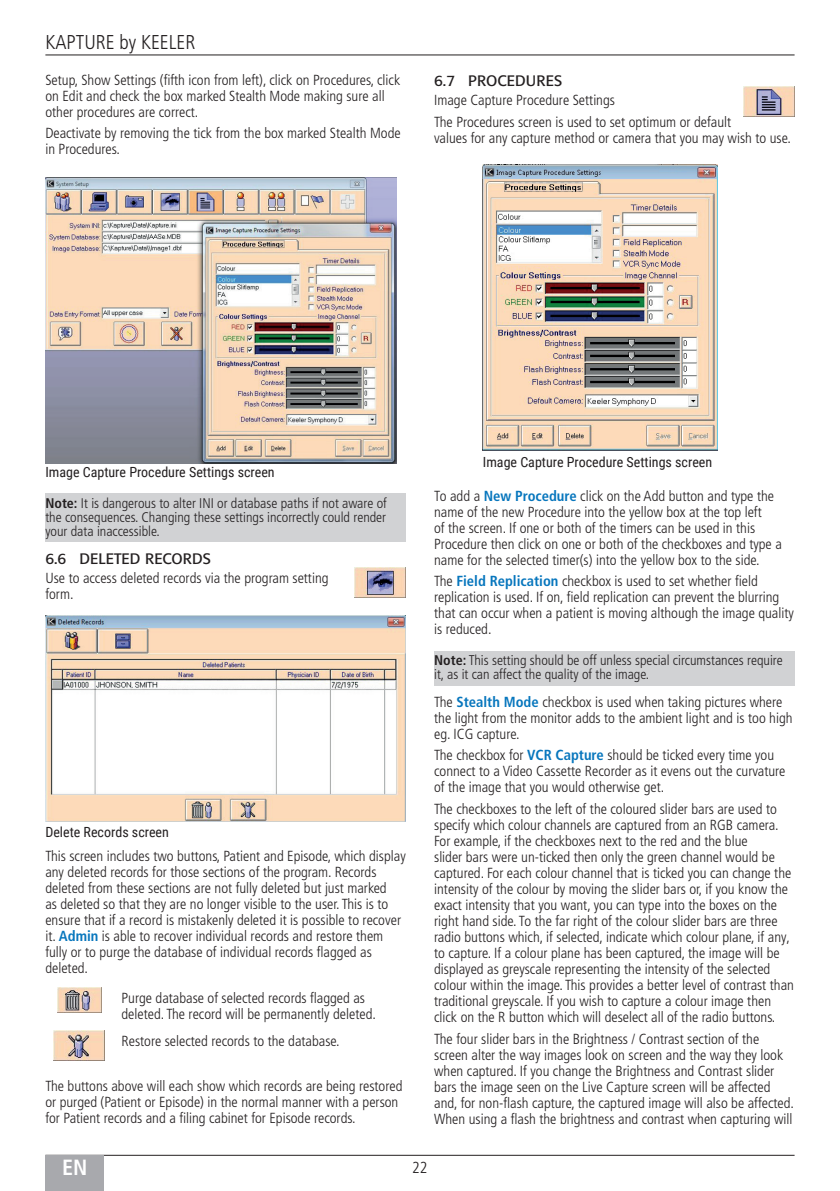
<style>
.page{position:relative;width:840px;height:1191px;background:#fff}
.page>*{position:absolute;margin:0;border:0;box-sizing:border-box;transform-origin:0 0}
.t1{font:700 condensed 22px "Frutiger LT Pro";color:#fff}
.t2{font:300 condensed 20px "Frutiger LT Pro";color:#231f20}
.t3{font:300 condensed 16px "Frutiger LT Pro";color:#231f20}
.t4{font:15px "Formata BQ";color:#231f20}
.t5{font:300 condensed 14.6px/16px "Frutiger LT Pro";color:#231f20}
.t6{font:300 condensed 14px/14px "Frutiger LT Pro";color:#231f20;text-align:justify}
.t7{font:14px "Roboto Condensed";color:#231f20}
.s1{font-weight:700}
.s2{font-weight:700;color:#0776bd}
</style>
<div class="page">
<hr style="left:45px;top:1155px;width:749px;height:1px;background:#231f20">
<div style="left:45px;top:1155px;width:59px;height:36px;background:#a8a9ad"></div>
<hr style="left:45px;top:55px;width:749px;height:1px;background:#231f20">
<div style="left:45px;top:493px;width:360px;height:49px;background:#d1d2d4"></div>
<img style="left:58px;top:987px;width:43px;height:25px">
<img style="left:54px;top:1030px;width:51px;height:30px">
<div style="left:434px;top:651px;width:360px;height:34px;background:#d1d2d4"></div>
<img style="left:45px;top:178px;width:351px;height:286px">
<img style="left:354px;top:567px;width:51px;height:31px">
<img style="left:45px;top:616px;width:360px;height:206px">
<img style="left:482px;top:164px;width:235px;height:286px">
<img style="left:743px;top:86px;width:51px;height:31px">
<h2 class="t2" style="left:45px;top:31px;width:151px">KAPTURE by KEELER</h2>
<p class="t5" style="left:45px;top:72px;width:356px">Setup, Show Settings (fifth icon from left), click on Procedures, click on Edit and check the box marked Stealth Mode making sure all other procedures are correct.</p>
<p class="t5" style="left:45px;top:125px;width:356px">Deactivate by removing the tick from the box marked Stealth Mode in Procedures.</p>
<p class="t4" style="left:434px;top:71px;width:130px">6.7 PROCEDURES</p>
<p class="t5" style="left:434px;top:89px;width:298px;line-height:21.6px">Image Capture Procedure Settings<br>The Procedures screen is used to set optimum or default</p>
<p class="t5" style="left:434px;top:130px;width:358px">values for any capture method or camera that you may wish to use.</p>
<p class="t7" style="left:45px;top:462px;width:231px">Image Capture Procedure Settings screen</p>
<p class="t6" style="left:45px;top:496px;width:343px"><span class="s1">Note:</span> It is dangerous to alter INI or database paths if not aware of the consequences. Changing these settings incorrectly could render your data inaccessible.</p>
<p class="t4" style="left:45px;top:549px;width:167px">6.6 DELETED RECORDS</p>
<p class="t5" style="left:45px;top:570px;width:284px">Use to access deleted records via the program setting form.</p>
<p class="t7" style="left:45px;top:821px;width:125px">Delete Records screen</p>
<p class="t5" style="left:45px;top:848px;width:361px">This screen includes two buttons, Patient and Episode, which display any deleted records for those sections of the program. Records deleted from these sections are not fully deleted but just marked<br>as deleted so that they are no longer visible to the user. This is to ensure that if a record is mistakenly deleted it is possible to recover it. <span class="s2">Admin</span> is able to recover individual records and restore them fully or to purge the database of individual records flagged as deleted.</p>
<p class="t5" style="left:121px;top:990px;width:256px">Purge database of selected records flagged as deleted. The record will be permanently deleted.</p>
<p class="t5" style="left:121px;top:1033px;width:219px">Restore selected records to the database.</p>
<p class="t5" style="left:45px;top:1078px;width:358px">The buttons above will each show which records are being restored or purged (Patient or Episode) in the normal manner with a person for Patient records and a filing cabinet for Episode records.</p>
<p class="t7" style="left:482px;top:452px;width:231px">Image Capture Procedure Settings screen</p>
<p class="t5" style="left:434px;top:488px;width:349px">To add a <span class="s2">New Procedure</span> click on the Add button and type the name of the new Procedure into the yellow box at the top left<br>of the screen. If one or both of the timers can be used in this Procedure then click on one or both of the checkboxes and type a name for the selected timer(s) into the yellow box to the side.</p>
<p class="t5" style="left:434px;top:573px;width:361px">The <span class="s2">Field Replication</span> checkbox is used to set whether field replication is used. If on, field replication can prevent the blurring that can occur when a patient is moving although the image quality is reduced.</p>
<p class="t6" style="left:434px;top:653px;width:350px"><span class="s1">Note:</span> This setting should be off unless special circumstances require it, as it can affect the quality of the image.</p>
<p class="t5" style="left:434px;top:694px;width:360px">The <span class="s2">Stealth Mode</span> checkbox is used when taking pictures where the light from the monitor adds to the ambient light and is too high eg. ICG capture.</p>
<p class="t5" style="left:434px;top:747px;width:352px">The checkbox for <span class="s2">VCR Capture</span> should be ticked every time you connect to a Video Cassette Recorder as it evens out the curvature of the image that you would otherwise get.</p>
<p class="t5" style="left:434px;top:801px;width:361px">The checkboxes to the left of the coloured slider bars are used to specify which colour channels are captured from an RGB camera.<br>For example, if the checkboxes next to the red and the blue<br>slider bars were un-ticked then only the green channel would be captured. For each colour channel that is ticked you can change the intensity of the colour by moving the slider bars or, if you know the exact intensity that you want, you can type into the boxes on the right hand side. To the far right of the colour slider bars are three radio buttons which, if selected, indicate which colour plane, if any, to capture. If a colour plane has been captured, the image will be displayed as greyscale representing the intensity of the selected colour within the image. This provides a better level of contrast than traditional greyscale. If you wish to capture a colour image then click on the R button which will deselect all of the radio buttons.</p>
<p class="t5" style="left:434px;top:1031px;width:361px">The four slider bars in the Brightness / Contrast section of the screen alter the way images look on screen and the way they look when captured. If you change the Brightness and Contrast slider bars the image seen on the Live Capture screen will be affected and, for non-flash capture, the captured image will also be affected.<br>When using a flash the brightness and contrast when capturing will</p>
<h1 class="t1" style="left:62px;top:1154px;width:27px">EN</h1>
<p class="t3" style="left:412px;top:1157px;width:17px">22</p>
</div>
